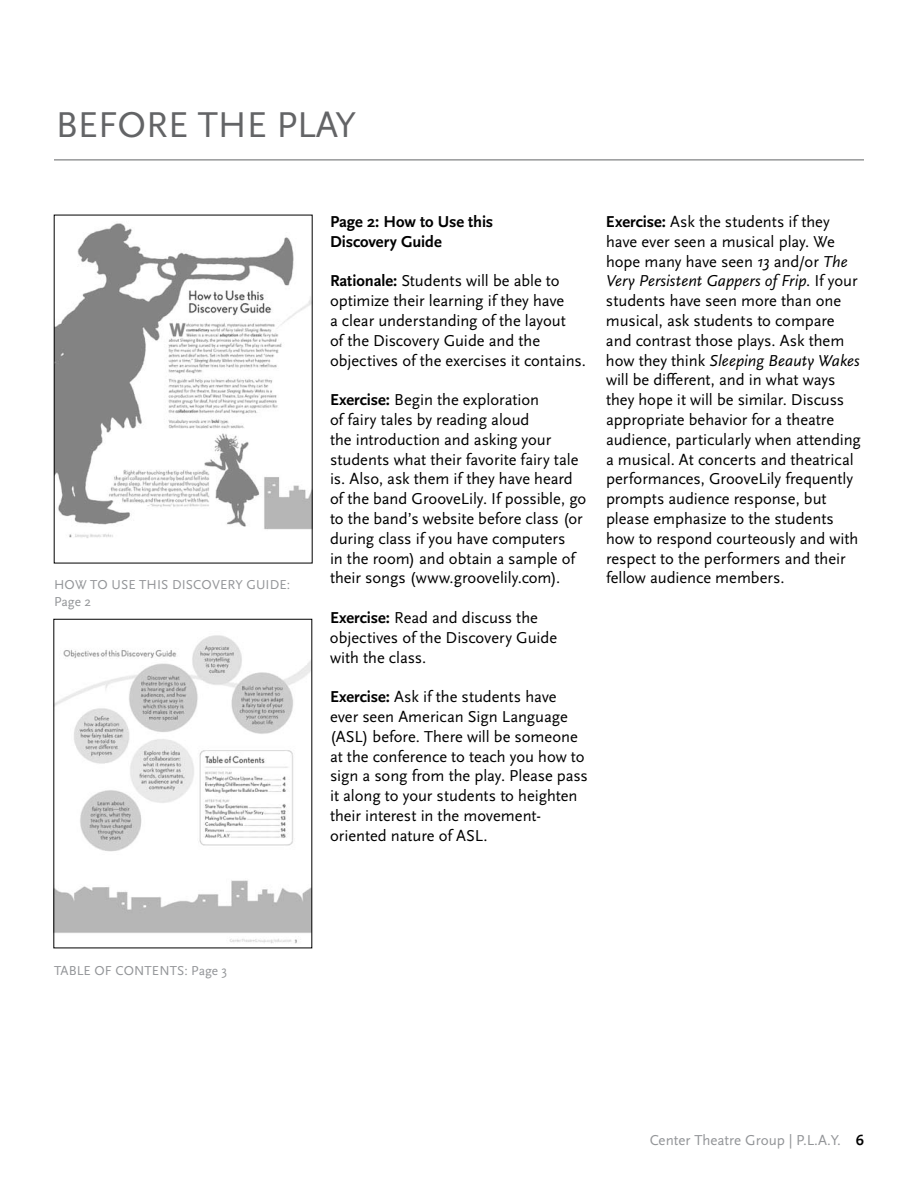
<style>
.page{position:relative;width:918px;height:1188px;background:#fff}
.page>*{position:absolute;margin:0;border:0;box-sizing:border-box;transform-origin:0 0}
.t1{font:37.5px "Scala Sans Pro";color:#636466}
.t2{font:16.5px/19.8px "Scala Sans Pro";letter-spacing:-.005em;color:#000}
.t3{font:700 16.5px/19.8px "Scala Sans Pro";letter-spacing:-.005em;color:#000}
.t4{font:15px "Scala Sans Pro";color:#939598}
.t5{font:13.5px "Scala Sans Pro";letter-spacing:.01em;color:#939598}
.s1{font-weight:700}
.s2{font-style:italic}
</style>
<div class="page">
<hr style="left:54px;top:160px;width:810px;height:1px;background:#636466">
<img style="left:56px;top:223px;width:254px;height:315px">
<img style="left:56px;top:635px;width:254px;height:308px">
<h1 class="t1" style="left:56px;top:102px;width:302px">BEFORE THE PLAY</h1>
<p class="t5" style="left:54px;top:577px;width:66px">How touse</p>
<p class="t5" style="left:139px;top:577px;width:56px">th is discovery</p>
<p class="t5" style="left:246px;top:577px;width:45px">guide:</p>
<p class="t5" style="left:54px;top:593px;width:39px">Page 2</p>
<p class="t3" style="left:330px;top:212px;width:165px">Page 2: H ow to Use this<br>Discovery Guide</p>
<p class="t2" style="left:330px;top:271px;width:257px"><span class="s1">Rationale:</span> Students will be able to optimize their learning if they have<br>a clear understanding of the layout<br>of the Discovery Guide and the objectives of the exercises it contains.</p>
<p class="t2" style="left:330px;top:390px;width:258px"><span class="s1">Exercise:</span> Begin the exploration<br>of fairy tales by reading aloud<br>the introduction and asking your students what their favorite fairy tale is. Also, ask them if they have heard of the band GrooveLily. If possible, go to the band’s website before class (or during class if you have computers<br>in the room) and obtain a sample of their songs (www.groovelily.com).</p>
<p class="t2" style="left:330px;top:608px;width:229px"><span class="s1">Exercise:</span> Read and discuss the objectives of the Discovery Guide with the class.</p>
<p class="t2" style="left:330px;top:687px;width:259px"><span class="s1">Exercise:</span> Ask if the students have ever seen American Sign Language (ASL) before. There will be someone at the conference to teach you how to sign a song from the play. Please pass it along to your students to heighten their interest in the movement&shy;oriented nature of ASL.</p>
<p class="t2" style="left:606px;top:212px;width:256px"><span class="s1">Exercise:</span> Ask the students if they have ever seen a musical play. We hope many have seen <span class="s2">13</span> and/or <span class="s2">The Very Persistent Gappers of Frip</span>. I f your students have seen more than one musical, ask students to compare and contrast those plays. Ask them how they think <span class="s2">Sleeping Beauty Wakes </span>will be different, and in what ways they hope it will be similar. Discuss appropriate behavior for a theatre audience, particularly when attending a musical. At concerts and theatrical performances, GrooveLily frequently prompts audience response, but please emphasize to the students how to respond courteously and with respect to the performers and their fellow audience members.</p>
<p class="t5" style="left:54px;top:963px;width:175px">TABLE OF CONTENTS: Page 3</p>
<p class="t4" style="left:650px;top:1131px;width:192px">Center Theatre Group | P.L.A.Y.</p>
</div>
